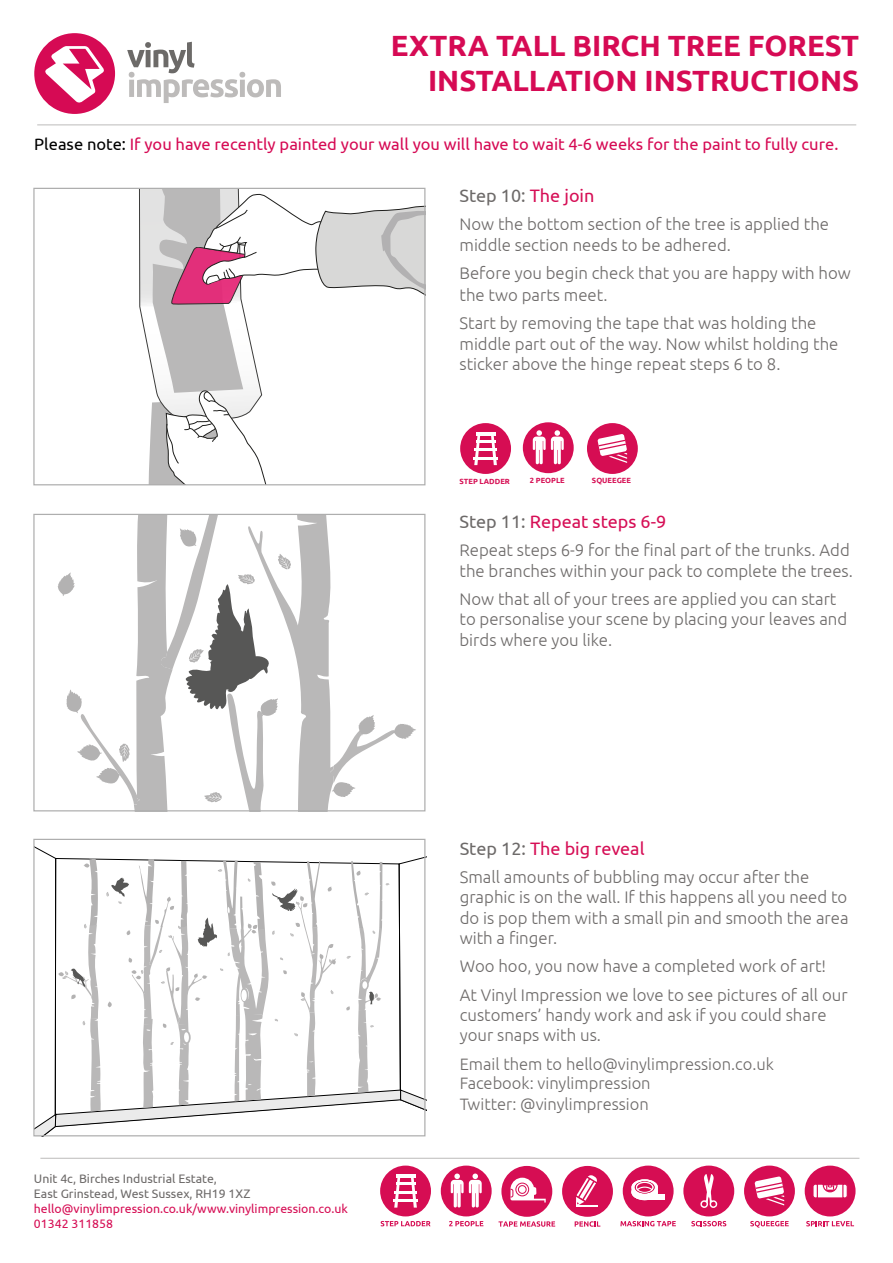
<style>
.page{position:relative;width:893px;height:1263px;background:#fff}
.page>*{position:absolute;margin:0;border:0;box-sizing:border-box;transform-origin:0 0}
.t1{font:700 29.25px "Ubuntu";color:#d60a54}
.t2{font:18px "Ubuntu";color:#d60e55}
.t3{font:18px "Ubuntu";color:#6d6a69}
.t4{font:300 16.8px/20.1px "Ubuntu";color:#6d6a69}
.t5{font:16.5px "Ubuntu";color:#d60a54}
.t6{font:300 16.5px "Ubuntu";color:#6d6a69}
.t7{font:12.3px "Ubuntu";color:#d60d54}
.t8{font:12.3px "Ubuntu";color:#6d6a69}
.t9{font:700 7.5px "Ubuntu";color:#d60d53}
.s1{color:#000}
.s2{color:#d60e55}
.s3{color:#6d6a69}
</style>
<div class="page">
<svg style="left:35px;top:839px;width:391px;height:297px"></svg>
<div style="left:33px;top:839px;width:392px;height:297px;border:1px solid #aeaeae"></div>
<svg style="left:58px;top:516px;width:358px;height:293px"></svg>
<svg style="left:139px;top:190px;width:284px;height:293px"></svg>
<div style="left:33px;top:188px;width:392px;height:297px;border:1px solid #aeaeae"></div>
<div style="left:33px;top:514px;width:392px;height:297px;border:1px solid #aeaeae"></div>
<svg style="left:34px;top:33px;width:81px;height:81px"></svg>
<svg style="left:127px;top:42px;width:154px;height:61px"></svg>
<hr style="left:37px;top:125px;width:819px;height:1px;background:#bdbbba">
<hr style="left:40px;top:1158px;width:819px;height:1px;background:#bdbbba">
<div style="left:460px;top:423px;width:51px;height:51px;background:#d60d53;border-radius:50%"></div>
<svg style="left:474px;top:433px;width:23px;height:32px"></svg>
<hr style="left:476px;top:432px;width:19px;height:4px;background:#fff">
<hr style="left:476px;top:440px;width:19px;height:3px;background:#fff">
<hr style="left:474px;top:448px;width:23px;height:3px;background:#fff">
<hr style="left:473px;top:457px;width:25px;height:2px;background:#fff">
<div style="left:523px;top:422px;width:51px;height:51px;background:#d60d53;border-radius:50%"></div>
<svg style="left:533px;top:430px;width:31px;height:35px"></svg>
<div style="left:587px;top:423px;width:51px;height:51px;background:#d60d53;border-radius:50%"></div>
<svg style="left:597px;top:434px;width:30px;height:29px"></svg>
<svg style="left:691px;top:1221px;width:35px;height:5px"></svg>
<div style="left:683px;top:1165px;width:51px;height:51px;background:#d60d53;border-radius:50%"></div>
<svg style="left:700px;top:1174px;width:17px;height:34px"></svg>
<svg style="left:620px;top:1221px;width:56px;height:5px"></svg>
<div style="left:623px;top:1165px;width:51px;height:51px;background:#d60d53;border-radius:50%"></div>
<div style="left:644px;top:1195px;width:21px;height:5px;background:#fff"></div>
<svg style="left:631px;top:1179px;width:27px;height:21px"></svg>
<svg style="left:806px;top:1221px;width:48px;height:5px"></svg>
<div style="left:805px;top:1165px;width:50px;height:51px;background:#d60d53;border-radius:50%"></div>
<svg style="left:813px;top:1184px;width:34px;height:14px"></svg>
<svg style="left:750px;top:1221px;width:39px;height:7px"></svg>
<div style="left:744px;top:1165px;width:51px;height:51px;background:#d60d53;border-radius:50%"></div>
<svg style="left:754px;top:1176px;width:30px;height:29px"></svg>
<svg style="left:498px;top:1221px;width:57px;height:6px"></svg>
<div style="left:501px;top:1166px;width:51px;height:51px;background:#d60d53;border-radius:50%"></div>
<svg style="left:510px;top:1178px;width:36px;height:24px"></svg>
<svg style="left:449px;top:1221px;width:34px;height:5px"></svg>
<div style="left:441px;top:1165px;width:51px;height:51px;background:#d60d53;border-radius:50%"></div>
<svg style="left:451px;top:1173px;width:31px;height:35px"></svg>
<svg style="left:381px;top:1221px;width:50px;height:5px"></svg>
<div style="left:380px;top:1165px;width:51px;height:51px;background:#d60d53;border-radius:50%"></div>
<hr style="left:396px;top:1174px;width:19px;height:4px;background:#fff">
<svg style="left:394px;top:1176px;width:23px;height:31px"></svg>
<hr style="left:394px;top:1191px;width:23px;height:2px;background:#fff">
<hr style="left:393px;top:1199px;width:25px;height:3px;background:#fff">
<div style="left:562px;top:1166px;width:51px;height:51px;background:#d60d53;border-radius:50%"></div>
<svg style="left:576px;top:1175px;width:22px;height:31px"></svg>
<svg style="left:575px;top:1221px;width:25px;height:6px"></svg>
<p class="t1" style="left:391px;top:28px;width:470px">EXTRA TALL BIRCH TREE FOREST</p>
<p class="t1" style="left:428px;top:63px;width:433px">INSTALLATION INSTRUCTIONS</p>
<p class="t5" style="left:34px;top:134px;width:806px"><span class="s1">Please note:</span> If you have recently painted your wall you will have to wait 4-6 weeks for the paint to fully cure.</p>
<p class="t3" style="left:459px;top:184px;width:137px">Step 10: <span class="s2">The join</span></p>
<p class="t4" style="left:459px;top:214px;width:371px">Now the bottom section of the tree is applied the middle section needs to be adhered.</p>
<p class="t4" style="left:459px;top:262px;width:393px;line-height:21.6px">Before you begin check that you are happy with how the two parts meet.</p>
<p class="t4" style="left:459px;top:313px;width:380px">Start by removing the tape that was holding the middle part out of the way. Now whilst holding the sticker above the hinge repeat steps 6 to 8.</p>
<p class="t9" style="left:459px;top:476px;width:52px">STEP LADDER</p>
<p class="t9" style="left:530px;top:476px;width:36px">2 PEOPLE</p>
<p class="t9" style="left:592px;top:476px;width:41px">SQUEEGEE</p>
<p class="t2" style="left:459px;top:510px;width:208px"><span class="s3">Step 11:</span> Repeat steps 6-9</p>
<p class="t4" style="left:459px;top:540px;width:395px">Repeat steps 6-9 for the final part of the trunks. Add the branches within your pack to complete the trees.</p>
<p class="t4" style="left:459px;top:589px;width:389px">Now that all of your trees are applied you can start to personalise your scene by placing your leaves and birds where you like.</p>
<p class="t8" style="left:34px;top:1171px;width:184px">Unit 4c, Birches Industrial Estate,</p>
<p class="t8" style="left:34px;top:1186px;width:218px">East Grinstead, West Sussex, RH19 1XZ</p>
<p class="t7" style="left:34px;top:1201px;width:315px">hello@vinylimpression.co.uk/www.vinylimpression.co.uk</p>
<p class="t7" style="left:34px;top:1216px;width:81px">01342 311858</p>
<p class="t2" style="left:460px;top:837px;width:186px"><span class="s3">Step 12:</span> The big reveal</p>
<p class="t4" style="left:460px;top:867px;width:390px">Small amounts of bubbling may occur after the graphic is on the wall. If this happens all you need to do is pop them with a small pin and smooth the area with a finger.</p>
<p class="t4" style="left:460px;top:956px;width:368px">Woo hoo, you now have a completed work of art!</p>
<p class="t4" style="left:460px;top:984px;width:389px">At Vinyl Impression we love to see pictures of all our customers’ handy work and ask if you could share your snaps with us.</p>
<p class="t6" style="left:460px;top:1054px;width:316px">Email them to hello@vinylimpression.co.uk</p>
<p class="t6" style="left:460px;top:1074px;width:192px">Facebook: vinylimpression</p>
<p class="t6" style="left:460px;top:1094px;width:191px">Twitter: @vinylimpression</p>
</div>
